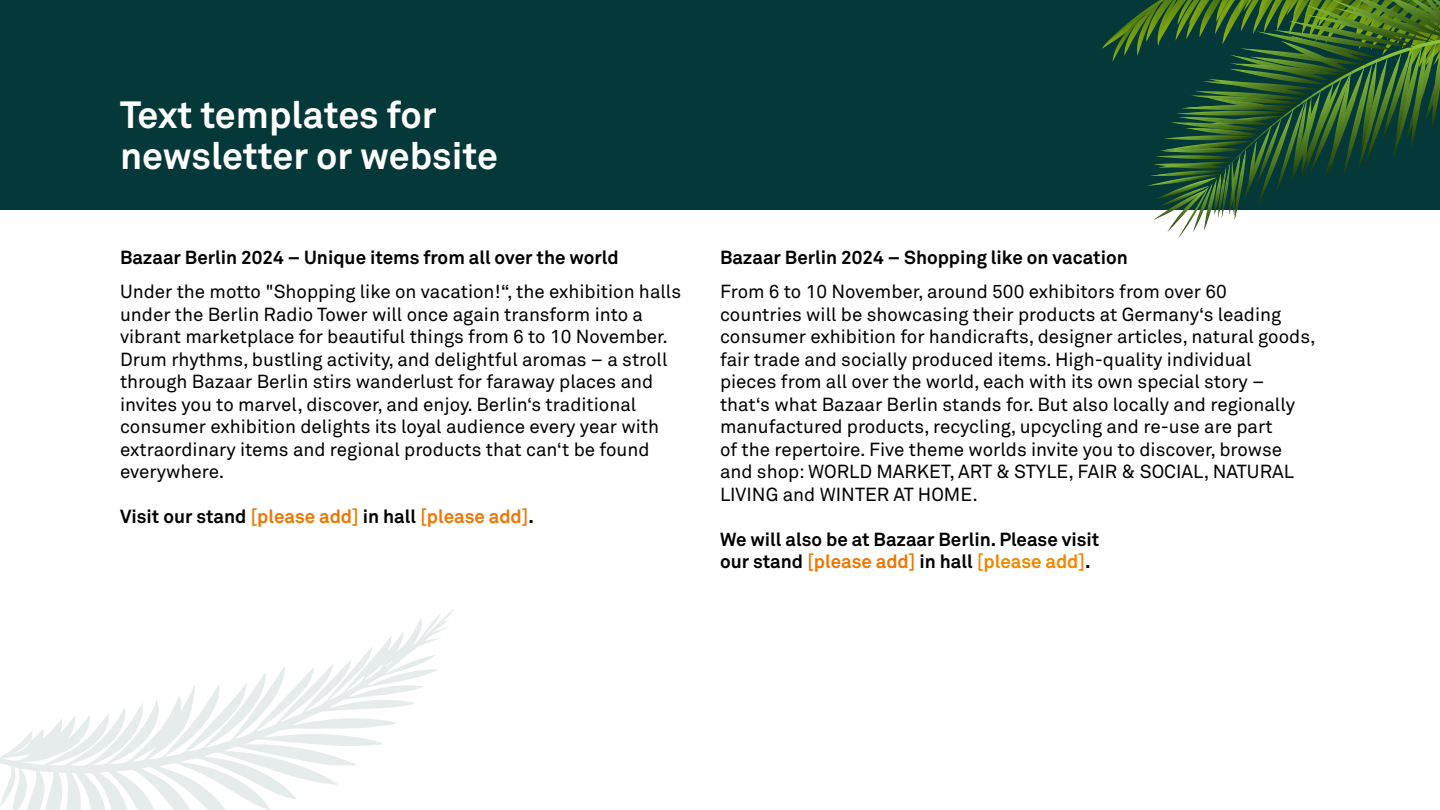
<style>
.page{position:relative;width:1440px;height:810px;background:#fff}
.page>*{position:absolute;margin:0;border:0;box-sizing:border-box;transform-origin:0 0}
.t1{font:700 37.5px "Akkurat Std";color:#fff}
.t2{font:18.75px/22.5px "Akkurat Std";color:#000}
.t3{font:700 18.75px "Akkurat Std";color:#000}
.t4{font:700 18.75px "Akkurat Std";color:#ee7600}
.s1{color:#000}
.s2{color:#ee7600}
.s3{color:#f18700}
</style>
<div class="page">
<div style="left:0;top:0;width:1440px;height:210px;background:#043839"></div>
<svg style="left:1102px;top:0;width:338px;height:239px"></svg>
<svg style="left:0;top:609px;width:455px;height:201px"></svg>
<p class="t1" style="left:120px;top:92px;width:318px">Text templates for</p>
<p class="t1" style="left:120px;top:133px;width:380px">newsletter or website</p>
<p class="t3" style="left:120px;top:246px;width:500px">Bazaar Berlin 2024 – Unique items from all over the world</p>
<p class="t2" style="left:120px;top:281px;width:563px">Under the motto "Shopping like on vacation!“, the exhibition halls under the Berlin Radio Tower will once again transform into a vibrant marketplace for beautiful things from 6 to 10 November.<br>Drum rhythms, bustling activity, and delightful aromas – a stroll through Bazaar Berlin stirs wanderlust for faraway places and invites you to marvel, discover, and enjoy. Berlin‘s traditional consumer exhibition delights its loyal audience every year with extraordinary items and regional products that can‘t be found everywhere.</p>
<p class="t4" style="left:120px;top:505px;width:416px"><span class="s1">Visit our stand</span> [please add] <span class="s1">in hall</span> [please add]<span class="s1">.</span></p>
<p class="t3" style="left:720px;top:246px;width:409px">Bazaar Berlin 2024 – Shopping like on vacation</p>
<p class="t2" style="left:720px;top:281px;width:597px">From 6 to 10 November, around 500 exhibitors from over 60<br>countries will be showcasing their products at Germany‘s leading consumer exhibition for handicrafts, designer articles, natural goods, fair trade and socially produced items. High-quality individual<br>pieces from all over the world, each with its own special story – that‘s what Bazaar Berlin stands for. But also locally and regionally manufactured products, recycling, upcycling and re-use are part<br>of the repertoire. Five theme worlds invite you to discover, browse and shop: WORLD MARKET, ART &amp; STYLE, FAIR &amp; SOCIAL, NATURAL LIVING and WINTER AT HOME.</p>
<p class="t3" style="left:720px;top:528px;width:381px">We will also be at Bazaar Berlin. Please visit</p>
<p class="t3" style="left:720px;top:550px;width:372px">our stand <span class="s2">[please add]</span> in hall <span class="s3">[please add]</span>.</p>
</div>
